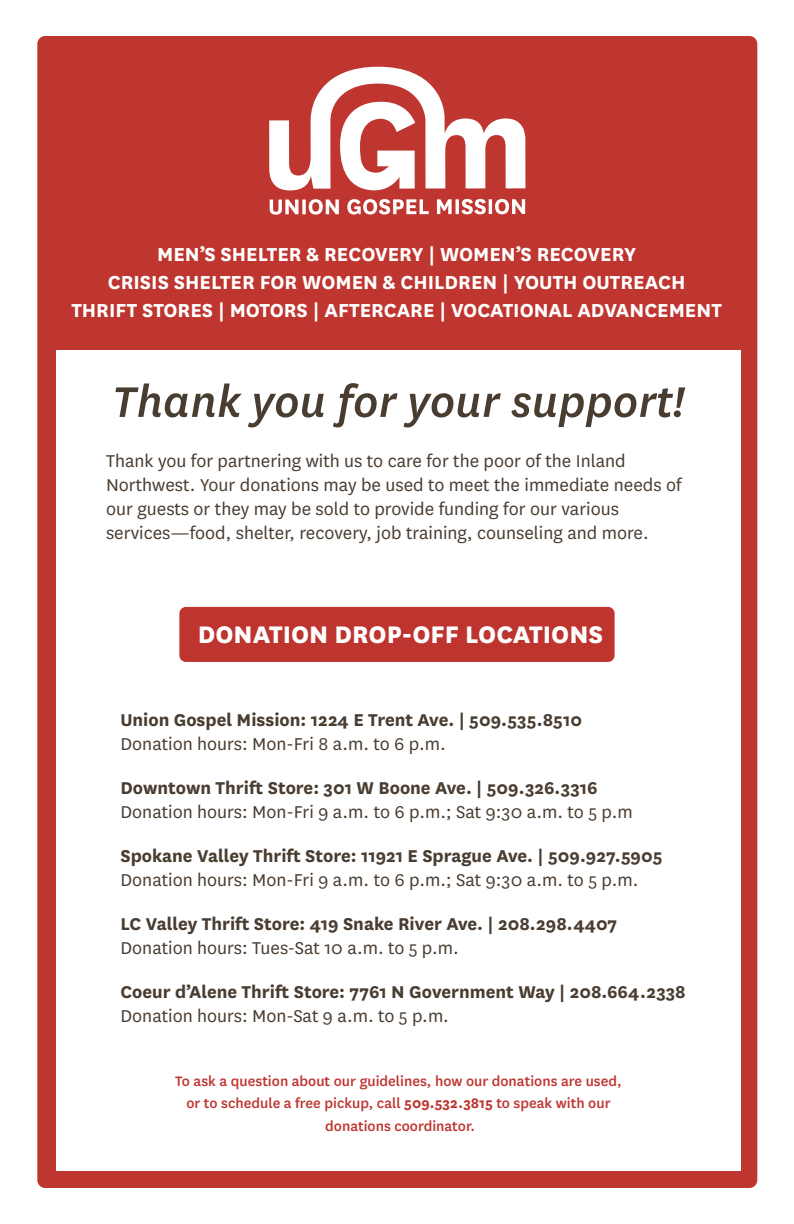
<style>
.page{position:relative;width:794px;height:1224px;background:#fff}
.page>*{position:absolute;margin:0;border:0;box-sizing:border-box;transform-origin:0 0}
.t1{font:italic 500 50px "National";color:#493c30}
.t2{font:800 28px "National";color:#fff}
.t3{font:700 22px/28px "National";color:#fff;text-align:center}
.t4{font:20px/24px "National";color:#493c30}
.t5{font:700 20px "National";color:#493c30}
.t6{font:500 16px/22.4px "National";color:#be342f;text-align:center}
.s1{font-weight:700}
</style>
<div class="page">
<div style="left:37px;top:36px;width:720px;height:1152px;background:#be362f;border-radius:8px"></div>
<div style="left:56px;top:351px;width:684px;height:820px;background:#fff"></div>
<svg style="left:270px;top:200px;width:28px;height:15px"></svg>
<svg style="left:302px;top:200px;width:4px;height:14px"></svg>
<svg style="left:309px;top:199px;width:30px;height:16px"></svg>
<svg style="left:347px;top:199px;width:82px;height:16px"></svg>
<svg style="left:437px;top:199px;width:15px;height:15px"></svg>
<svg style="left:455px;top:199px;width:4px;height:15px"></svg>
<svg style="left:461px;top:199px;width:25px;height:15px"></svg>
<hr style="left:489px;top:199px;width:3px;height:15px;background:#fff">
<svg style="left:495px;top:199px;width:30px;height:15px"></svg>
<svg style="left:269px;top:67px;width:256px;height:123px"></svg>
<div style="left:179px;top:607px;width:436px;height:55px;background:#be342f;border-radius:7px"></div>
<p class="t3" style="left:71px;top:239px;width:652px">MEN’S SHELTER &amp; RECOVERY | WOMEN’S RECOVERY<br>CRISIS SHELTER FOR WOMEN &amp; CHILDREN | YOUTH OUTREACH<br>THRIFT STORES | MOTORS | AFTERCARE | VOCATIONAL ADVANCEMENT</p>
<h1 class="t1" style="left:112px;top:369px;width:574px">Thank you for your support!</h1>
<p class="t4" style="left:106px;top:448px;width:577px">Thank you for partnering with us to care for the poor of the Inland Northwest. Your donations may be used to meet the immediate needs of our guests or they may be sold to provide funding for our various services—food, shelter, recovery, job training, counseling and more.</p>
<h2 class="t2" style="left:198px;top:614px;width:407px">DONATION DROP-OFF LOCATIONS</h2>
<p class="t5" style="left:120px;top:706px;width:463px">Union Gospel Mission: 1224 E Trent Ave. | 509.535.8510</p>
<p class="t4" style="left:120px;top:731px;width:327px">Donation hours: Mon-Fri 8 a.m. to 6 p.m.</p>
<p class="t5" style="left:120px;top:774px;width:479px">Downtown Thrift Store: 301 W Boone Ave. | 509.326.3316</p>
<p class="t4" style="left:120px;top:799px;width:514px">Donation hours: Mon-Fri 9 a.m. to 6 p.m.; Sat 9:30 a.m. to 5 p.m</p>
<p class="t5" style="left:120px;top:842px;width:544px">Spokane Valley Thrift Store: 11921 E Sprague Ave. | 509.927.5905</p>
<p class="t4" style="left:120px;top:867px;width:519px">Donation hours: Mon-Fri 9 a.m. to 6 p.m.; Sat 9:30 a.m. to 5 p.m.</p>
<p class="t5" style="left:120px;top:910px;width:498px">LC Valley Thrift Store: 419 Snake River Ave. | 208.298.4407</p>
<p class="t4" style="left:120px;top:935px;width:340px">Donation hours: Tues-Sat 10 a.m. to 5 p.m.</p>
<p class="t5" style="left:120px;top:978px;width:567px">Coeur d’Alene Thrift Store: 7761 N Government Way | 208.664.2338</p>
<p class="t4" style="left:120px;top:1003px;width:330px">Donation hours: Mon-Sat 9 a.m. to 5 p.m.</p>
<p class="t6" style="left:175px;top:1069px;width:448px">To ask a question about our guidelines, how our donations are used, or to schedule a free pickup, call <span class="s1">509.532.3815</span> to speak with our donations coordinator.</p>
</div>
